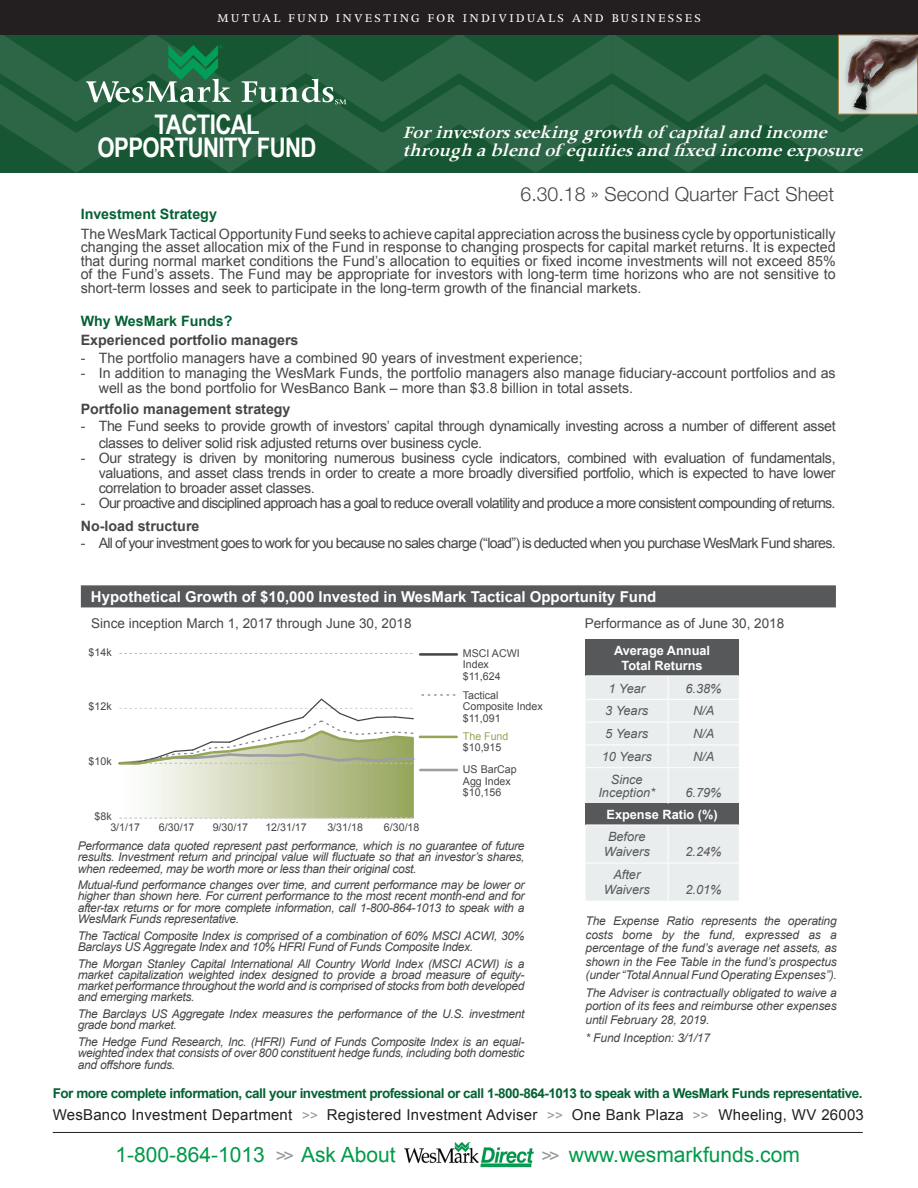
<style>
.page{position:relative;width:918px;height:1188px;background:#fff}
.page>*{position:absolute;margin:0;border:0;box-sizing:border-box;transform-origin:0 0}
.t1{font:700 27px/22.5px "Arial Narrow";letter-spacing:-.02em;color:#fff;text-align:center}
.t2{font:21px "Arial";color:#009a49}
.t3{font:italic 600 19.5px/18px "Apollo MT Std";color:#fff}
.t4{font:300 19.5px "Helvetica Neue LT Std";color:#454647}
.t5{font:15px "Arial";letter-spacing:.015em;color:#231f20}
.t6{font:700 15px "Arial";color:#fff}
.t7{font:14.25px/13.5px "Arial";letter-spacing:-.025em;color:#454647;text-align:justify}
.t8{font:14.25px/15px "Arial";color:#454647}
.t9{font:14.25px "Arial";letter-spacing:-.05em;color:#454647}
.t10{font:700 14.25px "Arial";color:#454647}
.t11{font:700 14.25px "Arial";color:#056234}
.t12{font:700 13.5px "Arial";letter-spacing:-.035em;color:#056234}
.t13{font:13.5px "Arial";color:#454647}
.t14{font:13.5px "Apollo MT Std";letter-spacing:.16em;color:#fff}
.t15{font:italic 12.75px/15.3px "Arial";color:#57585a;text-align:center}
.t16{font:700 12.75px/15.3px "Arial";color:#fff;text-align:center}
.t17{font:italic 12px/11.2px "Arial";letter-spacing:-.025em;color:#454647;text-align:justify}
.t18{font:10.65px/11.4px "Arial";color:#454647}
.t19{font:10.65px "Arial";color:#93a557}
.s1{font-size:18.75px}
.s2{font-size:13.5px;color:#939598}
.s3{font-size:18px;color:#939598}
</style>
<div class="page">
<div style="left:0;top:0;width:918px;height:35px;background:#231f20"></div>
<svg style="left:0;top:34px;width:918px;height:139px;background:#266140"></svg>
<div style="left:838px;top:35px;width:80px;height:80px;background:#dbe5df;border:1px solid #ba8747"></div>
<div style="left:843px;top:30px;width:75px;height:86px;background:#231f20;opacity:.5"></div>
<img style="left:843px;top:35px;width:75px;height:83px">
<svg style="left:119px;top:653px;width:294px;height:1px"></svg>
<svg style="left:422px;top:694px;width:34px;height:2px"></svg>
<hr style="left:420px;top:736px;width:37px;height:2px;background:#93a557">
<hr style="left:420px;top:769px;width:37px;height:2px;background:#9b9da0">
<hr style="left:420px;top:653px;width:37px;height:3px;background:#454647">
<svg style="left:118px;top:698px;width:297px;height:121px"></svg>
<hr style="left:53px;top:1132px;width:810px;height:1px;background:#231f20">
<div style="left:585px;top:639px;width:154px;height:37px;background:#57585a"></div>
<div style="left:585px;top:804px;width:154px;height:21px;background:#57585a"></div>
<div style="left:585px;top:826px;width:154px;height:75px;background:#e9edee"></div>
<hr style="left:585px;top:675px;width:83px;height:1px;background:#fff">
<hr style="left:668px;top:675px;width:71px;height:1px;background:#fff">
<div style="left:585px;top:676px;width:154px;height:128px;background:#e9edee"></div>
<hr style="left:585px;top:767px;width:83px;height:1px;background:#fff">
<hr style="left:668px;top:767px;width:71px;height:1px;background:#fff">
<hr style="left:668px;top:768px;width:1px;height:36px;background:#fff">
<hr style="left:668px;top:825px;width:1px;height:38px;background:#fff">
<hr style="left:585px;top:863px;width:83px;height:1px;background:#fff">
<hr style="left:668px;top:863px;width:71px;height:1px;background:#fff">
<hr style="left:668px;top:863px;width:1px;height:38px;background:#fff">
<div style="left:81px;top:585px;width:755px;height:22px;background:#57585a;border:2px solid #57585a"></div>
<img style="left:480px;top:1166px;width:52px;height:1px">
<img style="left:404px;top:1143px;width:130px;height:23px">
<p class="t14" style="left:217px;top:10px;width:485px">MUTUAL FUND INVESTING FOR INDIVIDUALS AND BUSINESSES</p>
<h1 class="t1" style="left:97px;top:112px;width:221px">TACTICAL<br>OPPORTUNITY FUND</h1>
<h3 class="t3" style="left:403px;top:124px;width:467px">Forinvestorsseekinggrowthof capitalandincome throughablendof equitiesandfixedincomeexposure</h3>
<h3 class="t4" style="left:521px;top:182px;width:315px">6.30.18 <span class="s1">»</span> Second Quarter Fact Sheet</h3>
<p class="t11" style="left:81px;top:205px;width:138px">Investment Strategy</p>
<p class="t7" style="left:81px;top:227px;width:757px">The WesMark Tactical Opportunity Fund seeks to achieve capital appreciation across the business cycle by opportunistically changing the asset allocation mix of the Fund in response to changing prospects for capital market returns. It is expected that during normal market conditions the Fund’s allocation to equities or fixed income investments will not exceed 85% of the Fund’s assets. The Fund may be appropriate for investors with long-term time horizons who are not sensitive to short-term losses and seek to participate in the long-term growth of the financial markets.</p>
<p class="t11" style="left:81px;top:311px;width:153px">Why WesMark Funds?</p>
<p class="t10" style="left:81px;top:331px;width:219px">Experienced portfolio managers</p>
<p class="t8" style="left:81px;top:351px;width:503px">- The portfolio managers have a combined 90 years of investment experience;</p>
<p class="t8" style="left:99px;top:366px;width:739px;text-indent:-18px">- In addition to managing the WesMark Funds, the portfolio managers also manage fiduciary-account portfolios and as well as the bond portfolio for WesBanco Bank – more than $3.8 billion in total assets.</p>
<p class="t10" style="left:81px;top:400px;width:211px">Portfolio management strategy</p>
<p class="t7" style="left:99px;top:418px;width:738px;line-height:17.1px;text-indent:-18px">- The Fund seeks to provide growth of investors’ capital through dynamically investing across a number of different asset classes to deliver solid risk adjusted returns over business cycle.</p>
<p class="t7" style="left:99px;top:451px;width:738px;line-height:15px;text-indent:-18px">- Our strategy is driven by monitoring numerous business cycle indicators, combined with evaluation of fundamentals, valuations, and asset class trends in order to create a more broadly diversified portfolio, which is expected to have lower correlation to broader asset classes.</p>
<p class="t9" style="left:81px;top:494px;width:756px">- Our proactive and disciplined approach has a goal to reduce overall volatility and produce a more consistent compounding of returns.</p>
<p class="t10" style="left:81px;top:516px;width:120px">No-load structure</p>
<p class="t9" style="left:81px;top:534px;width:757px">- All of your investment goes to work for you because no sales charge (“load”) is deducted when you purchase WesMark Fund shares.</p>
<p class="t6" style="left:91px;top:587px;width:567px">Hypothetical Growth of $10,000 Invested in WesMark Tactical Opportunity Fund</p>
<p class="t13" style="left:91px;top:615px;width:322px">Since inception March 1, 2017 through June 30, 2018</p>
<p class="t13" style="left:585px;top:615px;width:201px">Performance as of June 30, 2018</p>
<p class="t18" style="left:89px;top:647px;width:25px">$14k</p>
<p class="t18" style="left:89px;top:700px;width:25px">$12k</p>
<p class="t18" style="left:89px;top:755px;width:25px">$10k</p>
<p class="t18" style="left:95px;top:810px;width:19px">$8k</p>
<p class="t18" style="left:110px;top:822px;width:31px">3/1/17</p>
<p class="t18" style="left:159px;top:822px;width:37px">6/30/17</p>
<p class="t18" style="left:213px;top:822px;width:37px">9/30/17</p>
<p class="t18" style="left:265px;top:822px;width:43px">12/31/17</p>
<p class="t18" style="left:327px;top:822px;width:37px">3/31/18</p>
<p class="t18" style="left:384px;top:822px;width:37px">6/30/18</p>
<p class="t18" style="left:463px;top:648px;width:58px">MSCI ACWI<br>Index $11,624</p>
<p class="t18" style="left:463px;top:690px;width:81px">Tactical<br>Composite Index $11,091</p>
<p class="t19" style="left:463px;top:729px;width:47px">The Fund</p>
<p class="t18" style="left:463px;top:742px;width:40px">$10,915</p>
<p class="t18" style="left:463px;top:764px;width:55px">US BarCap<br>Agg Index $10,156</p>
<p class="t17" style="left:78px;top:840px;width:448px">Performance data quoted represent past performance, which is no guarantee of future results. Investment return and principal value will fluctuate so that an investor’s shares, when redeemed, may be worth more or less than their original cost.</p>
<p class="t17" style="left:78px;top:880px;width:448px">Mutual-fund performance changes over time, and current performance may be lower or higher than shown here. For current performance to the most recent month-end and for after-tax returns or for more complete information, call 1-800-864-1013 to speak with a WesMark Funds representative.</p>
<p class="t17" style="left:78px;top:930px;width:448px">The Tactical Composite Index is comprised of a combination of 60% MSCI ACWI, 30%<br>Barclays US Aggregate Index and 10% HFRI Fund of Funds Composite Index.</p>
<p class="t17" style="left:78px;top:958px;width:448px">The Morgan Stanley Capital International All Country World Index (MSCI ACWI) is a market capitalization weighted index designed to provide a broad measure of equity&shy;market performance throughout the world and is comprised of stocks from both developed and emerging markets.</p>
<p class="t17" style="left:78px;top:1008px;width:448px">The Barclays US Aggregate Index measures the performance of the U.S. investment grade bond market.</p>
<p class="t17" style="left:78px;top:1036px;width:448px">The Hedge Fund Research, Inc. (HFRI) Fund of Funds Composite Index is an equal&shy;weighted index that consists of over 800 constituent hedge funds, including both domestic and offshore funds.</p>
<p class="t16" style="left:614px;top:643px;width:98px">Average Annual<br>Total Returns</p>
<p class="t15" style="left:608px;top:681px;width:38px">1 Year</p>
<p class="t15" style="left:685px;top:681px;width:38px">6.38%</p>
<p class="t15" style="left:605px;top:703px;width:45px">3 Years</p>
<p class="t15" style="left:693px;top:703px;width:23px">N/A</p>
<p class="t15" style="left:605px;top:726px;width:45px">5 Years</p>
<p class="t15" style="left:693px;top:726px;width:23px">N/A</p>
<p class="t15" style="left:602px;top:749px;width:52px">10 Years</p>
<p class="t15" style="left:693px;top:749px;width:23px">N/A</p>
<p class="t15" style="left:598px;top:773px;width:58px;line-height:13.2px">Since<br>Inception*</p>
<p class="t15" style="left:685px;top:785px;width:38px">6.79%</p>
<p class="t16" style="left:607px;top:807px;width:113px">Expense Ratio (%)</p>
<p class="t15" style="left:604px;top:829px;width:47px">Before<br>Waivers</p>
<p class="t15" style="left:685px;top:844px;width:38px">2.24%</p>
<p class="t15" style="left:604px;top:867px;width:47px">After<br>Waivers</p>
<p class="t15" style="left:685px;top:882px;width:38px">2.01%</p>
<p class="t17" style="left:585px;top:914px;width:253px;line-height:13.5px">The Expense Ratio represents the operating costs borne by the fund, expressed as a percentage of the fund’s average net assets, as shown in the Fee Table in the fund’s prospectus (under “Total Annual Fund Operating Expenses”).</p>
<p class="t17" style="left:585px;top:986px;width:253px;line-height:13.5px">The Adviser is contractually obligated to waive a portion of its fees and reimburse other expenses until February 28, 2019.</p>
<p class="t17" style="left:585px;top:1032px;width:126px">* Fund Inception: 3/1/17</p>
<p class="t12" style="left:53px;top:1084px;width:811px">For more complete information, call your investment professional or call 1-800-864-1013 to speak with a WesMark Funds representative.</p>
<p class="t5" style="left:53px;top:1104px;width:813px">WesBanco Investment Department <span class="s2">&gt;&gt;</span> Registered Investment Adviser <span class="s2">&gt;&gt;</span> One Bank Plaza <span class="s2">&gt;&gt;</span> Wheeling, WV 26003</p>
<h2 class="t2" style="left:116px;top:1141px;width:282px">1-800-864-1013 <span class="s3">&gt;&gt;</span> Ask About</h2>
<h2 class="t2" style="left:542px;top:1141px;width:260px"><span class="s3">&gt;&gt;</span> www.wesmarkfunds.com</h2>
</div>
